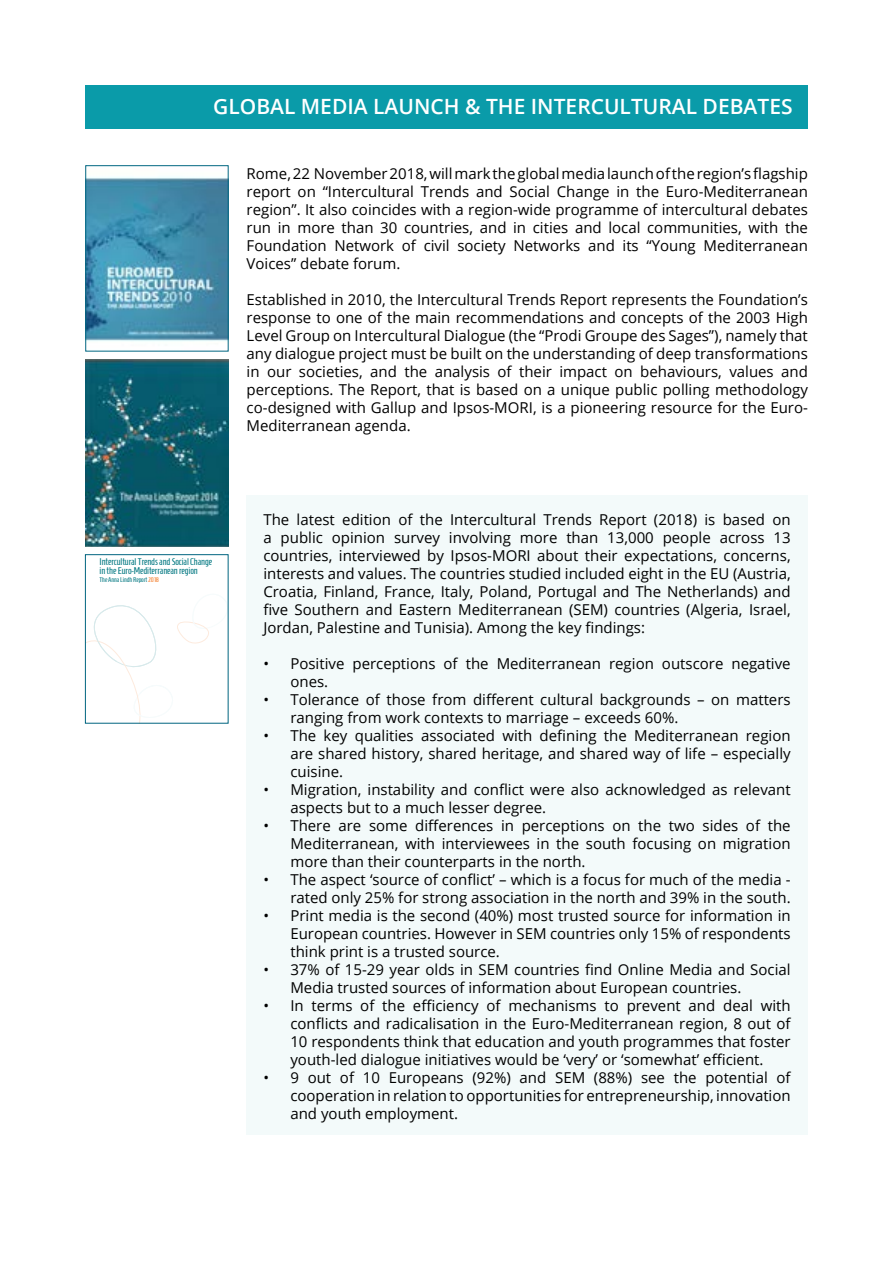
<style>
.page{position:relative;width:893px;height:1263px;background:#fff}
.page>*{position:absolute;margin:0;border:0;box-sizing:border-box;transform-origin:0 0}
.t1{font:600 21px "Open Sans";color:#fff}
.t2{font:15px/18px "Open Sans";color:#000;text-align:justify}
.t3{font:9.75px/9.1px "Homenaje";letter-spacing:-.01em;color:#007781}
.t4{font:6.75px "Homenaje";letter-spacing:-.01em;color:#007781}
.s1{color:#f47b27}
</style>
<div class="page">
<div style="left:247px;top:495px;width:561px;height:639px;background:#f3fafa"></div>
<div style="left:85px;top:85px;width:723px;height:44px;background:#0a9ba9"></div>
<img style="left:87px;top:177px;width:139px;height:165px">
<div style="left:85px;top:165px;width:143px;height:186px;border:1px solid #026681"></div>
<img style="left:85px;top:360px;width:143px;height:187px">
<svg style="left:87px;top:605px;width:122px;height:116px"></svg>
<div style="left:85px;top:554px;width:143px;height:169px;border:1px solid #006580"></div>
<h1 class="t1" style="left:213px;top:92px;width:581px">GLOBAL MEDIA LAUNCH &amp; THE INTERCULTURAL DEBATES</h1>
<p class="t3" style="left:100px;top:557px;width:114px">Intercultural Trends and Social Change in the Euro-Mediterranean region</p>
<p class="t4" style="left:100px;top:576px;width:61px">The Anna Lindh Report <span class="s1">2018</span></p>
<p class="t2" style="left:247px;top:164px;width:563px">Rome, 22 November 2018, will mark the global media launch of the region’s flagship report on “Intercultural Trends and Social Change in the Euro-Mediterranean region”. It also coincides with a region-wide programme of intercultural debates run in more than 30 countries, and in cities and local communities, with the Foundation Network of civil society Networks and its “Young Mediterranean Voices” debate forum.</p>
<p class="t2" style="left:247px;top:290px;width:563px">Established in 2010, the Intercultural Trends Report represents the Foundation’s response to one of the main recommendations and concepts of the 2003 High Level Group on Intercultural Dialogue (the “Prodi Groupe des Sages”), namely that any dialogue project must be built on the understanding of deep transformations in our societies, and the analysis of their impact on behaviours, values and perceptions. The Report, that is based on a unique public polling methodology co-designed with Gallup and Ipsos-MORI, is a pioneering resource for the Euro-Mediterranean agenda.</p>
<p class="t2" style="left:263px;top:510px;width:529px">The latest edition of the Intercultural Trends Report (2018) is based on a public opinion survey involving more than 13,000 people across 13 countries, interviewed by Ipsos-MORI about their expectations, concerns, interests and values. The countries studied included eight in the EU (Austria, Croatia, Finland, France, Italy, Poland, Portugal and The Netherlands) and five Southern and Eastern Mediterranean (SEM) countries (Algeria, Israel, Jordan, Palestine and Tunisia). Among the key findings:</p>
<p class="t2" style="left:290px;top:654px;width:502px;text-indent:-27px">• Positive perceptions of the Mediterranean region outscore negative ones.</p>
<p class="t2" style="left:290px;top:690px;width:502px;text-indent:-27px">• Tolerance of those from different cultural backgrounds – on matters ranging from work contexts to marriage – exceeds 60%.</p>
<p class="t2" style="left:290px;top:726px;width:502px;text-indent:-27px">• The key qualities associated with defining the Mediterranean region are shared history, shared heritage, and shared way of life – especially cuisine.</p>
<p class="t2" style="left:290px;top:780px;width:502px;text-indent:-27px">• Migration, instability and conflict were also acknowledged as relevant aspects but to a much lesser degree.</p>
<p class="t2" style="left:290px;top:816px;width:502px;text-indent:-27px">• There are some differences in perceptions on the two sides of the Mediterranean, with interviewees in the south focusing on migration more than their counterparts in the north.</p>
<p class="t2" style="left:263px;top:870px;width:529px;text-align:right">• The aspect ‘source of conflict’ – which is a focus for much of the media - rated only 25% for strong association in the north and 39% in the south.</p>
<p class="t2" style="left:290px;top:906px;width:502px;text-indent:-27px">• Print media is the second (40%) most trusted source for information in European countries. However in SEM countries only 15% of respondents think print is a trusted source.</p>
<p class="t2" style="left:290px;top:960px;width:502px;text-indent:-27px">• 37% of 15-29 year olds in SEM countries find Online Media and Social<br>Media trusted sources of information about European countries.</p>
<p class="t2" style="left:290px;top:996px;width:502px;text-indent:-27px">• In terms of the efficiency of mechanisms to prevent and deal with conflicts and radicalisation in the Euro-Mediterranean region, 8 out of 10 respondents think that education and youth programmes that foster youth-led dialogue initiatives would be ‘very’ or ‘somewhat’ efficient.</p>
<p class="t2" style="left:290px;top:1068px;width:502px;text-indent:-27px">• 9 out of 10 Europeans (92%) and SEM (88%) see the potential of cooperation in relation to opportunities for entrepreneurship, innovation and youth employment.</p>
</div>
